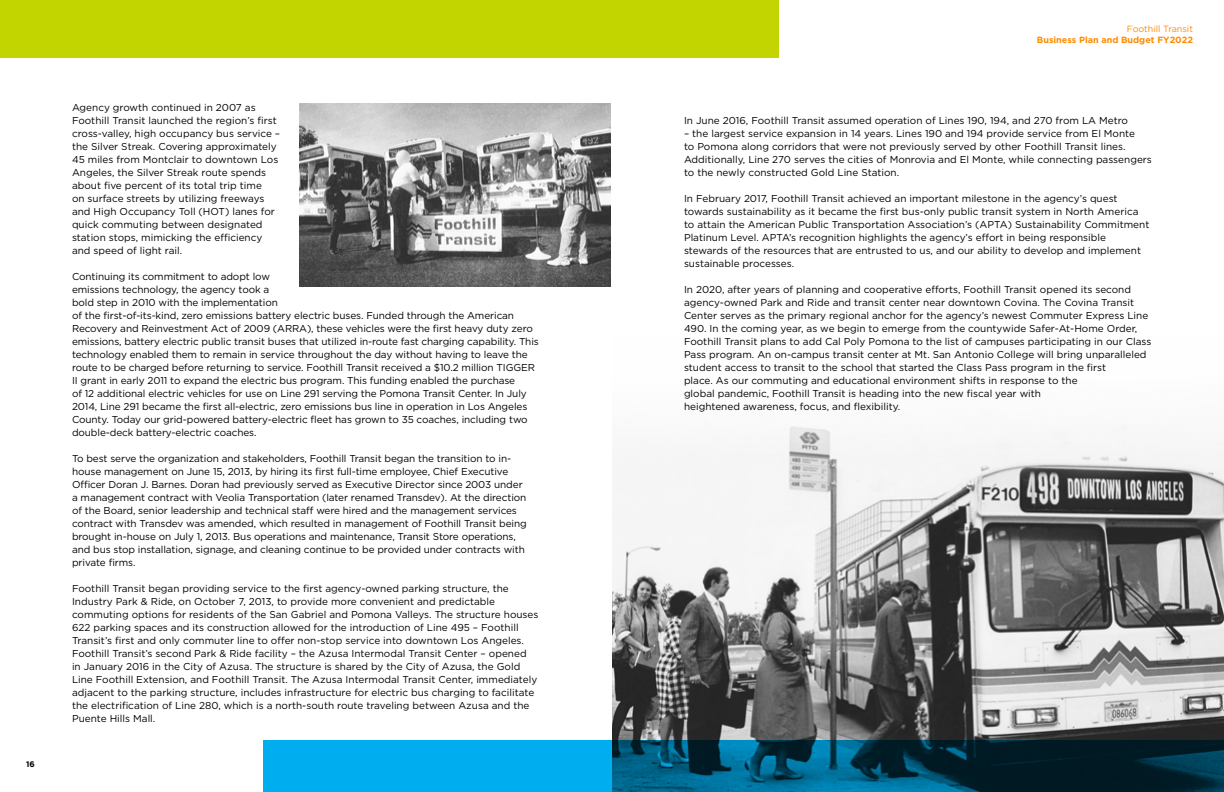
<style>
.page{position:relative;width:1224px;height:792px;background:#fff}
.page>*{position:absolute;margin:0;border:0;box-sizing:border-box;transform-origin:0 0}
.t1{font:10px/13px "Gotham";color:#000}
.t2{font:700 9px "Gotham";color:#ff8a00}
.t3{font:9px "Gotham";color:#ff8a00}
.t4{font:700 8px "Gotham";color:#000}
</style>
<div class="page">
<div style="left:0;top:0;width:779px;height:58px;background:#c2d500"></div>
<img style="left:300px;top:104px;width:311px;height:182px">
<img style="left:612px;top:426px;width:612px;height:315px">
<svg style="left:263px;top:741px;width:961px;height:51px;background:#00658c"></svg>
<p class="t4" style="left:26px;top:759px;width:10px">16</p>
<p class="t1" style="left:72px;top:101px;width:210px">Agency growth continued in 2007 as Foothill Transit launched the region’s first cross-valley, high occupancy bus service – the Silver Streak. Covering approximately 45 miles from Montclair to downtown Los Angeles, the Silver Streak route spends about five percent of its total trip time<br>on surface streets by utilizing freeways and High Occupancy Toll (HOT) lanes for quick commuting between designated station stops, mimicking the efficiency and speed of light rail.</p>
<p class="t1" style="left:72px;top:270px;width:468px">Continuing its commitment to adopt low<br>emissions technology, the agency took a<br>bold step in 2010 with the implementation<br>of the first-of-its-kind, zero emissions battery electric buses. Funded through the American Recovery and Reinvestment Act of 2009 (ARRA), these vehicles were the first heavy duty zero emissions, battery electric public transit buses that utilized in-route fast charging capability. This technology enabled them to remain in service throughout the day without having to leave the route to be charged before returning to service. Foothill Transit received a $10.2 million TIGGER II grant in early 2011 to expand the electric bus program. This funding enabled the purchase<br>of 12 additional electric vehicles for use on Line 291 serving the Pomona Transit Center. In July 2014, Line 291 became the first all-electric, zero emissions bus line in operation in Los Angeles County. Today our grid-powered battery-electric fleet has grown to 35 coaches, including two double-deck battery-electric coaches.</p>
<p class="t1" style="left:72px;top:452px;width:456px">To best serve the organization and stakeholders, Foothill Transit began the transition to in&shy;house management on June 15, 2013, by hiring its first full-time employee, Chief Executive Officer Doran J. Barnes. Doran had previously served as Executive Director since 2003 under a management contract with Veolia Transportation (later renamed Transdev). At the direction of the Board, senior leadership and technical staff were hired and the management services contract with Transdev was amended, which resulted in management of Foothill Transit being brought in-house on July 1, 2013. Bus operations and maintenance, Transit Store operations, and bus stop installation, signage, and cleaning continue to be provided under contracts with private firms.</p>
<p class="t1" style="left:72px;top:582px;width:468px">Foothill Transit began providing service to the first agency-owned parking structure, the Industry Park &amp; Ride, on October 7, 2013, to provide more convenient and predictable commuting options for residents of the San Gabriel and Pomona Valleys. The structure houses 622 parking spaces and its construction allowed for the introduction of Line 495 – Foothill Transit’s first and only commuter line to offer non-stop service into downtown Los Angeles.<br>Foothill Transit’s second Park &amp; Ride facility – the Azusa Intermodal Transit Center – opened<br>in January 2016 in the City of Azusa. The structure is shared by the City of Azusa, the Gold Line Foothill Extension, and Foothill Transit. The Azusa Intermodal Transit Center, immediately adjacent to the parking structure, includes infrastructure for electric bus charging to facilitate the electrification of Line 280, which is a north-south route traveling between Azusa and the Puente Hills Mall.</p>
<p class="t3" style="left:1127px;top:23px;width:68px">Foothill Transit</p>
<p class="t2" style="left:1037px;top:34px;width:158px">Business Plan and Budget FY2022</p>
<p class="t1" style="left:684px;top:114px;width:446px">In June 2016, Foothill Transit assumed operation of Lines 190, 194, and 270 from LA Metro</p>
<p class="t1" style="left:684px;top:127px;width:469px">– the largest service expansion in 14 years. Lines 190 and 194 provide service from El Monte<br>to Pomona along corridors that were not previously served by other Foothill Transit lines.<br>Additionally, Line 270 serves the cities of Monrovia and El Monte, while connecting passengers to the newly constructed Gold Line Station.</p>
<p class="t1" style="left:684px;top:192px;width:467px">In February 2017, Foothill Transit achieved an important milestone in the agency’s quest towards sustainability as it became the first bus-only public transit system in North America to attain the American Public Transportation Association’s (APTA) Sustainability Commitment Platinum Level. APTA’s recognition highlights the agency’s effort in being responsible stewards of the resources that are entrusted to us, and our ability to develop and implement sustainable processes.</p>
<p class="t1" style="left:684px;top:283px;width:469px">In 2020, after years of planning and cooperative efforts, Foothill Transit opened its second agency-owned Park and Ride and transit center near downtown Covina. The Covina Transit Center serves as the primary regional anchor for the agency’s newest Commuter Express Line 490. In the coming year, as we begin to emerge from the countywide Safer-At-Home Order, Foothill Transit plans to add Cal Poly Pomona to the list of campuses participating in our Class Pass program. An on-campus transit center at Mt. San Antonio College will bring unparalleled student access to transit to the school that started the Class Pass program in the first<br>place. As our commuting and educational environment shifts in response to the<br>global pandemic, Foothill Transit is heading into the new fiscal year with<br>heightened awareness, focus, and flexibility.</p>
</div>
